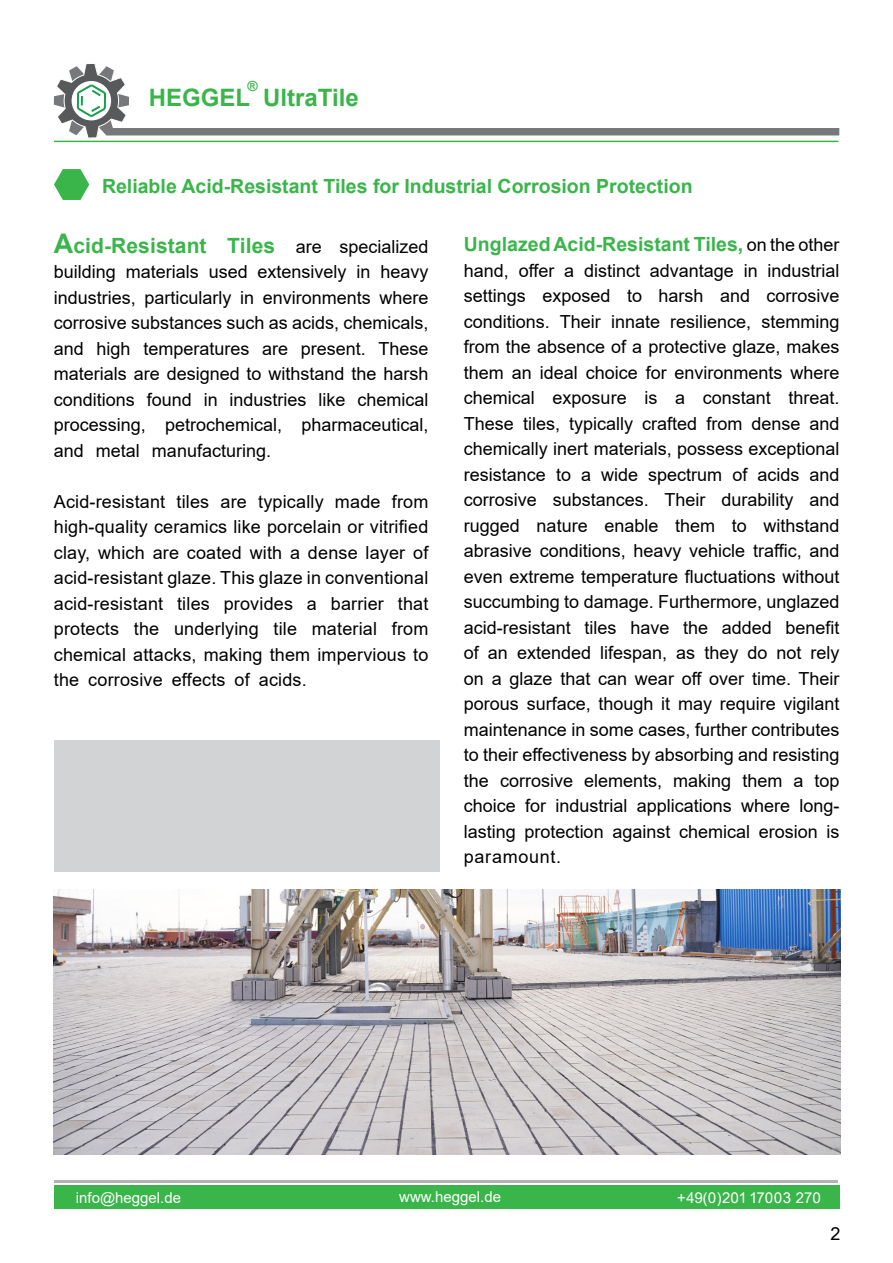
<style>
.page{position:relative;width:893px;height:1263px;background:#fff}
.page>*{position:absolute;margin:0;border:0;box-sizing:border-box;transform-origin:0 0}
.t1{font:700 24px "Arial";color:#39b54a}
.t2{font:700 21px "Arial";letter-spacing:.005em;color:#39b54a}
.t3{font:700 19.5px "Arial";color:#39b54a}
.t4{font:18px/25.5px "Arial";color:#000;text-align:justify}
.t5{font:18px "ER Arial KOI 8";color:#000}
.t6{font:15px "Arial";color:#fff}
.t7{font:15px "ER Arial KOI 8";color:#fff}
.t8{font:700 13.95px "Arial";color:#39b54a}
.s1{font-size:27px}
.s2{font-weight:400;font-size:18px;color:#000}
</style>
<div class="page">
<img style="left:54px;top:890px;width:786px;height:264px">
<div style="left:55px;top:1185px;width:785px;height:24px;background:#39b54a"></div>
<hr style="left:55px;top:1180px;width:783px;height:3px;background:#767171">
<div style="left:106px;top:128px;width:733px;height:7px;background:#77787b"></div>
<svg style="left:54px;top:64px;width:75px;height:74px"></svg>
<hr style="left:54px;top:141px;width:784px;height:1px;background:#39b54a">
<svg style="left:54px;top:169px;width:35px;height:31px"></svg>
<div style="left:55px;top:740px;width:385px;height:131px;background:#d1d3d4"></div>
<p class="t8" style="left:247px;top:76px;width:12px">®</p>
<h1 class="t1" style="left:149px;top:80px;width:211px">HEGGEL UltraTile</h1>
<p class="t3" style="left:102px;top:173px;width:592px">Reliable Acid-Resistant Tiles for Industrial Corrosion Protection</p>
<p class="t2" style="left:54px;top:230px;width:376px"><span class="s1">A</span>cid-Resistant Tiles <span class="s2">are specialized</span></p>
<p class="t4" style="left:54px;top:259px;width:376px">building materials used extensively in heavy industries, particularly in environments where corrosive substances such as acids, chemicals, and high temperatures are present. These materials are designed to withstand the harsh conditions found in industries like chemical processing, petrochemical, pharmaceutical, and metal manufacturing.</p>
<p class="t4" style="left:54px;top:488px;width:376px">Acid-resistant tiles are typically made from high-quality ceramics like porcelain or vitrified clay, which are coated with a dense layer of acid-resistant glaze. This glaze in conventional acid-resistant tiles provides a barrier that protects the underlying tile material from chemical attacks, making them impervious to the corrosive effects of acids.</p>
<p class="t3" style="left:464px;top:231px;width:377px">Unglazed Acid-Resistant Tiles, <span class="s2">on the other</span></p>
<p class="t4" style="left:464px;top:258px;width:377px">hand, offer a distinct advantage in industrial settings exposed to harsh and corrosive conditions. Their innate resilience, stemming from the absence of a protective glaze, makes them an ideal choice for environments where chemical exposure is a constant threat.<br>These tiles, typically crafted from dense and chemically inert materials, possess exceptional resistance to a wide spectrum of acids and corrosive substances. Their durability and rugged nature enable them to withstand abrasive conditions, heavy vehicle traffic, and even extreme temperature fluctuations without succumbing to damage. Furthermore, unglazed acid-resistant tiles have the added benefit of an extended lifespan, as they do not rely on a glaze that can wear off over time. Their porous surface, though it may require vigilant maintenance in some cases, further contributes to their effectiveness by absorbing and resisting the corrosive elements, making them a top choice for industrial applications where long&shy;lasting protection against chemical erosion is paramount.</p>
<p class="t6" style="left:76px;top:1187px;width:107px">info@heggel.de</p>
<p class="t6" style="left:399px;top:1187px;width:103px">www.heggel.de</p>
<p class="t7" style="left:677px;top:1189px;width:146px">+49)0(201 17003 270</p>
<p class="t5" style="left:830px;top:1224px;width:12px">2</p>
</div>
